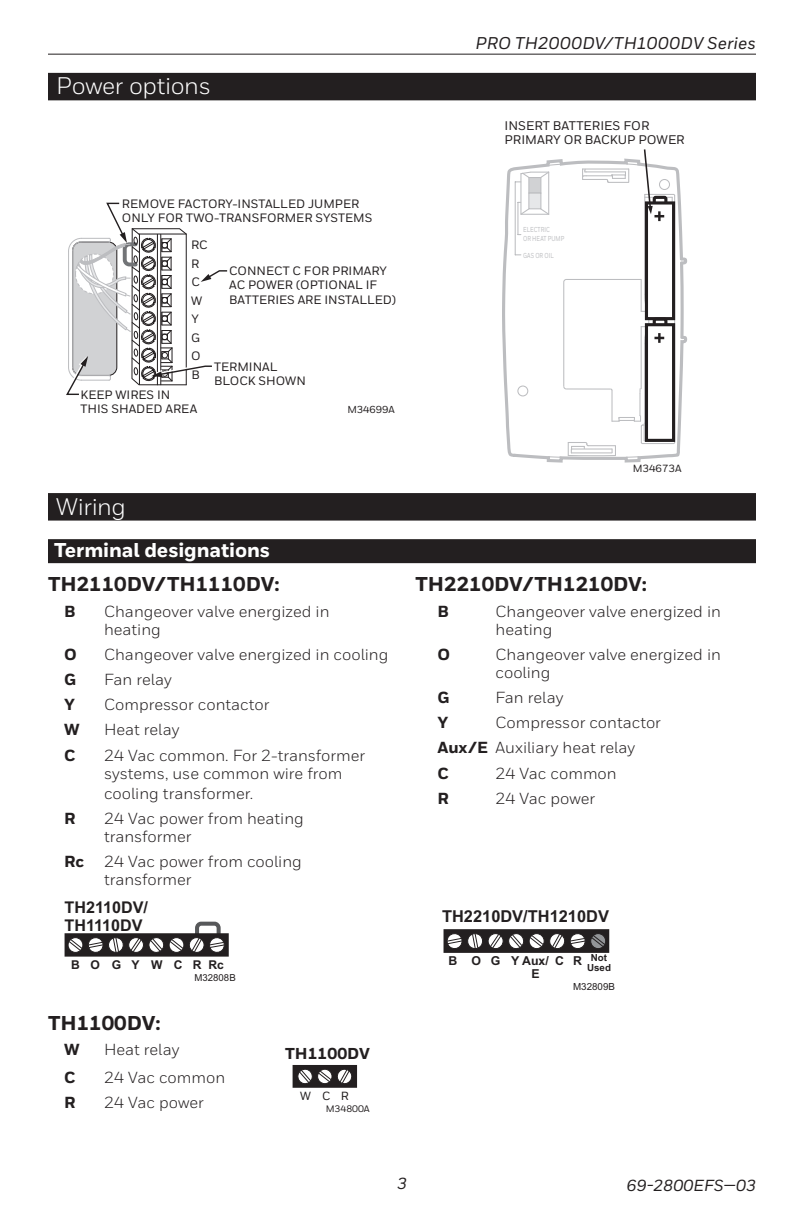
<style>
.page{position:relative;width:792px;height:1224px;background:#fff}
.page>*{position:absolute;margin:0;border:0;box-sizing:border-box;transform-origin:0 0}
.Red_Bar_Header{font:24px "Honeywell Sans";letter-spacing:-.015em;color:#fff}
.Subhead{font:800 20px "Honeywell Sans";color:#231f20}
.Black_Bar_subheader{font:800 20px "Honeywell Sans";letter-spacing:-.005em;color:#fff}
.t1{font:italic 500 17px "Honeywell Sans";letter-spacing:.005em;color:#231f20}
.t2{font:700 16.4px "Arial";color:#231f20}
.t3{font:700 16.2px/17.4px "Arial";color:#231f20}
.Definition_Text{font:16px/18px "Honeywell Sans";color:#231f20}
.Definition_Text-2{font:800 16px "Honeywell Sans";color:#231f20}
.t4{font:italic 500 16px "Honeywell Sans";color:#231f20}
.t5{font:800 15.8px "Honeywell Sans";color:#231f20}
.t6{font:500 12.4px/14.6px "Honeywell Sans";color:#231f20}
.t7{font:700 12.4px/13.6px "Arial";color:#231f20}
.t8{font:500 12.2px/18.6px "Honeywell Sans";color:#231f20}
.t9{font:700 12.2px "Arial";letter-spacing:.845em;color:#231f20}
.t10{font:500 11.8px "Honeywell Sans";color:#231f20}
.t11{font:500 10.4px "Honeywell Sans";color:#231f20}
.t12{font:500 10.2px "Honeywell Sans";color:#231f20}
.t13{font:9.8px "Arial";color:#231f20}
.t14{font:700 9.8px/9.8px "Arial";color:#231f20;text-align:center}
.t15{font:9.6px "Arial";color:#231f20}
.t16{font:500 9.4px "Honeywell Sans";color:#231f20}
.t17{font:500 7.2px/8.6px "Honeywell Sans";color:#bcbdc0;scale:.75 1}
.s1{font-weight:800}
</style>
<div class="page">
<hr style="left:48px;top:54px;width:708px;height:1px;background:#231f20">
<div style="left:48px;top:73px;width:708px;height:27px;background:#231f20"></div>
<div style="left:48px;top:539px;width:708px;height:24px;background:#231f20"></div>
<div style="left:48px;top:493px;width:708px;height:28px;background:#231f20"></div>
<svg style="left:65px;top:921px;width:164px;height:36px"></svg>
<svg style="left:444px;top:929px;width:165px;height:24px"></svg>
<svg style="left:502px;top:167px;width:185px;height:296px"></svg>
<svg style="left:514px;top:149px;width:162px;height:309px"></svg>
<svg style="left:66px;top:202px;width:162px;height:193px"></svg>
<svg style="left:293px;top:1065px;width:64px;height:23px"></svg>
<p class="Red_Bar_Header" style="left:56px;top:72px;width:156px">Power options</p>
<p class="t1" style="left:475px;top:33px;width:282px">PRO TH2000DV/TH1000DV Series</p>
<p class="t6" style="left:505px;top:118px;width:182px">INSERT BATTERIES FOR<br>PRIMARY OR BACKUP POWER</p>
<p class="t8" style="left:122px;top:197px;width:252px;line-height:14.2px">REMOVE FACTORY-INSTALLED JUMPER<br>ONLY FOR TWO-TRANSFORMER SYSTEMS</p>
<p class="t8" style="left:191px;top:235px;width:18px">RC<br>R<br>C<br>W<br>Y<br>G<br>O<br>B</p>
<p class="t8" style="left:229px;top:264px;width:168px;line-height:14.2px">CONNECT C FOR PRIMARY<br>AC POWER (OPTIONAL IF<br>BATTERIES ARE INSTALLED)</p>
<p class="t8" style="left:214px;top:360px;width:93px;line-height:14.2px">TERMINAL<br>BLOCK SHOWN</p>
<p class="t8" style="left:81px;top:388px;width:118px;line-height:14.2px">KEEP WIRES IN<br>THIS SHADED AREA</p>
<p class="t12" style="left:347px;top:403px;width:49px">M34699A</p>
<p class="t17" style="left:523px;top:225px;width:56px">ELECTRIC<br>OR HEAT PUMP</p>
<p class="t17" style="left:523px;top:251px;width:42px">GAS OR OIL</p>
<p class="Red_Bar_Header" style="left:56px;top:492px;width:72px">Wiring</p>
<p class="Black_Bar_subheader" style="left:54px;top:538px;width:218px">Terminal designations</p>
<p class="Subhead" style="left:48px;top:572px;width:233px">TH2110DV/TH1110DV:</p>
<p class="Definition_Text-2" style="left:64px;top:601px;width:13px">B</p>
<p class="Definition_Text" style="left:104px;top:602px;width:227px">Changeover valve energized in heating</p>
<p class="Definition_Text-2" style="left:64px;top:644px;width:14px">O</p>
<p class="Definition_Text" style="left:104px;top:645px;width:286px">Changeover valve energized in cooling</p>
<p class="Definition_Text-2" style="left:64px;top:670px;width:13px">G</p>
<p class="Definition_Text" style="left:104px;top:670px;width:69px">Fan relay</p>
<p class="Definition_Text-2" style="left:64px;top:695px;width:12px">Y</p>
<p class="Definition_Text" style="left:104px;top:696px;width:167px">Compressor contactor</p>
<p class="Definition_Text-2" style="left:64px;top:720px;width:17px">W</p>
<p class="Definition_Text" style="left:104px;top:721px;width:77px">Heat relay</p>
<p class="Definition_Text-2" style="left:64px;top:745px;width:13px">C</p>
<p class="Definition_Text" style="left:104px;top:746px;width:263px">24 Vac common. For 2-transformer systems, use common wire from</p>
<p class="Definition_Text" style="left:104px;top:784px;width:151px">cooling transformer.</p>
<p class="Definition_Text-2" style="left:64px;top:808px;width:13px">R</p>
<p class="Definition_Text" style="left:104px;top:809px;width:201px">24 Vac power from heating transformer</p>
<p class="Definition_Text" style="left:104px;top:852px;width:199px;text-indent:-40px"><span class="s1">Rc</span> 24 Vac power from cooling transformer</p>
<p class="t3" style="left:65px;top:899px;width:85px">TH2110DV/<br>TH1110DV</p>
<p class="t9" style="left:71px;top:956px;width:154px">BO GY WCRRc</p>
<p class="t15" style="left:195px;top:971px;width:43px">M32808B</p>
<p class="Subhead" style="left:48px;top:1011px;width:114px">TH1100DV:</p>
<p class="Definition_Text-2" style="left:64px;top:1040px;width:17px">W</p>
<p class="Definition_Text" style="left:104px;top:1041px;width:77px">Heat relay</p>
<p class="Definition_Text-2" style="left:64px;top:1067px;width:13px">C</p>
<p class="Definition_Text" style="left:104px;top:1068px;width:123px">24 Vac common</p>
<p class="Definition_Text-2" style="left:64px;top:1092px;width:13px">R</p>
<p class="Definition_Text" style="left:104px;top:1093px;width:101px">24 Vac power</p>
<p class="t5" style="left:285px;top:1044px;width:86px">TH1100DV</p>
<p class="t10" style="left:300px;top:1088px;width:50px">WCR</p>
<p class="t16" style="left:326px;top:1103px;width:46px">M34800A</p>
<p class="t11" style="left:633px;top:462px;width:50px">M34673A</p>
<p class="Subhead" style="left:416px;top:572px;width:233px">TH2210DV/TH1210DV:</p>
<p class="Definition_Text-2" style="left:438px;top:601px;width:13px">B</p>
<p class="Definition_Text" style="left:496px;top:602px;width:227px">Changeover valve energized in heating</p>
<p class="Definition_Text-2" style="left:438px;top:644px;width:14px">O</p>
<p class="Definition_Text" style="left:496px;top:645px;width:227px">Changeover valve energized in cooling</p>
<p class="Definition_Text-2" style="left:438px;top:688px;width:13px">G</p>
<p class="Definition_Text" style="left:496px;top:688px;width:69px">Fan relay</p>
<p class="Definition_Text-2" style="left:438px;top:713px;width:12px">Y</p>
<p class="Definition_Text" style="left:496px;top:714px;width:167px">Compressor contactor</p>
<p class="Definition_Text" style="left:438px;top:739px;width:199px"><span class="s1">Aux/E</span> Auxiliary heat relay</p>
<p class="Definition_Text-2" style="left:438px;top:763px;width:13px">C</p>
<p class="Definition_Text" style="left:496px;top:764px;width:123px">24 Vac common</p>
<p class="Definition_Text-2" style="left:438px;top:788px;width:13px">R</p>
<p class="Definition_Text" style="left:496px;top:789px;width:101px">24 Vac power</p>
<p class="t2" style="left:442px;top:906px;width:168px">TH2210DV/TH1210DV</p>
<p class="t14" style="left:587px;top:953px;width:25px">Not<br>Used</p>
<p class="t7" style="left:531px;top:954px;width:34px;text-indent:-60px">O G YAux/ C<br>E</p>
<p class="t7" style="left:448px;top:954px;width:10px">B</p>
<p class="t7" style="left:573px;top:954px;width:10px">R</p>
<p class="t13" style="left:573px;top:980px;width:43px">M32809B</p>
<p class="t4" style="left:397px;top:1174px;width:11px">3</p>
<p class="t4" style="left:627px;top:1176px;width:131px">69-2800EFS—03</p>
</div>
